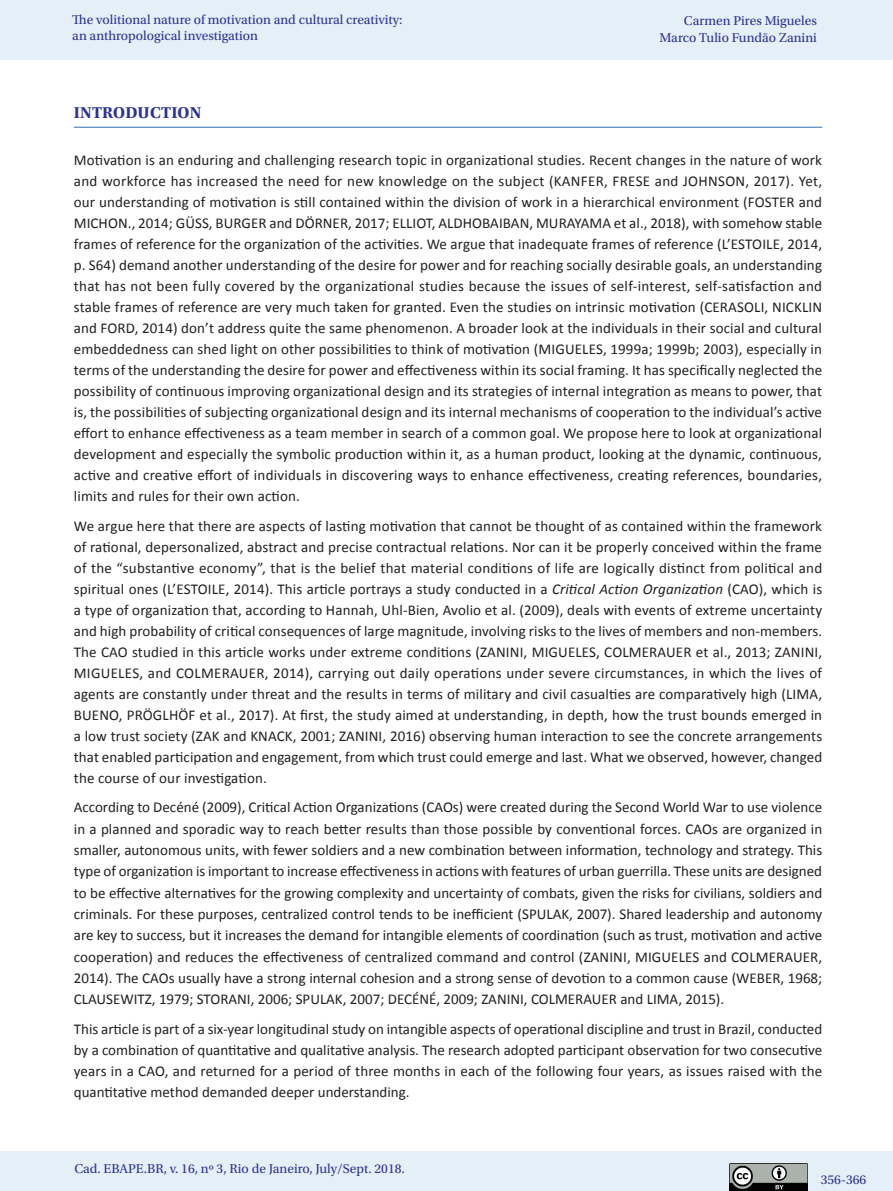
<style>
.page{position:relative;width:893px;height:1191px;background:#fff}
.page>*{position:absolute;margin:0;border:0;box-sizing:border-box;transform-origin:0 0}
._07_1_sub_1{font:700 16.5px "Utopia Std";letter-spacing:.01em;color:#2b3393}
._06_0_texto{font:15px/21px "Calibri";color:#231f20;text-align:justify}
.t1{font:13.5px/16.5px "Utopia Std";color:#2b3393}
.s1{font-style:italic}
</style>
<div class="page">
<div style="left:0;top:1151px;width:893px;height:40px;background:#e4eff8"></div>
<img style="left:730px;top:1163px;width:77px;height:27px">
<div style="left:0;top:0;width:893px;height:60px;background:#e4eff8"></div>
<hr style="left:74px;top:127px;width:748px;height:1px;background:#2e74b5">
<p class="t1" style="left:72px;top:11px;width:332px">The volitional nature of motivation and cultural creativity: an anthropological investigation</p>
<p class="t1" style="left:659px;top:13px;width:159px;text-align:right">Carmen Pires Migueles<br>Marco Tulio Fundão Zanini</p>
<p class="_07_1_sub_1" style="left:74px;top:103px;width:129px">INTRODUCTION</p>
<p class="_06_0_texto" style="left:74px;top:149px;width:750px">Motivation is an enduring and challenging research topic in organizational studies. Recent changes in the nature of work and workforce has increased the need for new knowledge on the subject (KANFER, FRESE and JOHNSON, 2017). Yet, our understanding of motivation is still contained within the division of work in a hierarchical environment (FOSTER and MICHON., 2014; GÜSS, BURGER and DÖRNER, 2017; ELLIOT, ALDHOBAIBAN, MURAYAMA et al., 2018), with somehow stable frames of reference for the organization of the activities. We argue that inadequate frames of reference (L’ESTOILE, 2014, p. S64) demand another understanding of the desire for power and for reaching socially desirable goals, an understanding that has not been fully covered by the organizational studies because the issues of self-interest, self-satisfaction and stable frames of reference are very much taken for granted. Even the studies on intrinsic motivation (CERASOLI, NICKLIN and FORD, 2014) don’t address quite the same phenomenon. A broader look at the individuals in their social and cultural embeddedness can shed light on other possibilities to think of motivation (MIGUELES, 1999a; 1999b; 2003), especially in terms of the understanding the desire for power and effectiveness within its social framing. It has specifically neglected the possibility of continuous improving organizational design and its strategies of internal integration as means to power, that is, the possibilities of subjecting organizational design and its internal mechanisms of cooperation to the individual’s active effort to enhance effectiveness as a team member in search of a common goal. We propose here to look at organizational development and especially the symbolic production within it, as a human product, looking at the dynamic, continuous, active and creative effort of individuals in discovering ways to enhance effectiveness, creating references, boundaries, limits and rules for their own action.</p>
<p class="_06_0_texto" style="left:74px;top:515px;width:750px">We argue here that there are aspects of lasting motivation that cannot be thought of as contained within the framework of rational, depersonalized, abstract and precise contractual relations. Nor can it be properly conceived within the frame of the “substantive economy”, that is the belief that material conditions of life are logically distinct from political and spiritual ones (L’ESTOILE, 2014). This article portrays a study conducted in a <span class="s1">Critical Action Organization</span> (CAO), which is a type of organization that, according to Hannah, Uhl-Bien, Avolio et al. (2009), deals with events of extreme uncertainty and high probability of critical consequences of large magnitude, involving risks to the lives of members and non-members.<br>The CAO studied in this article works under extreme conditions (ZANINI, MIGUELES, COLMERAUER et al., 2013; ZANINI, MIGUELES, and COLMERAUER, 2014), carrying out daily operations under severe circumstances, in which the lives of agents are constantly under threat and the results in terms of military and civil casualties are comparatively high (LIMA, BUENO, PRÖGLHÖF et al., 2017). At first, the study aimed at understanding, in depth, how the trust bounds emerged in a low trust society (ZAK and KNACK, 2001; ZANINI, 2016) observing human interaction to see the concrete arrangements that enabled participation and engagement, from which trust could emerge and last. What we observed, however, changed the course of our investigation.</p>
<p class="_06_0_texto" style="left:74px;top:797px;width:750px">According to Decéné (2009), Critical Action Organizations (CAOs) were created during the Second World War to use violence in a planned and sporadic way to reach better results than those possible by conventional forces. CAOs are organized in smaller, autonomous units, with fewer soldiers and a new combination between information, technology and strategy. This type of organization is important to increase effectiveness in actions with features of urban guerrilla. These units are designed to be effective alternatives for the growing complexity and uncertainty of combats, given the risks for civilians, soldiers and criminals. For these purposes, centralized control tends to be inefficient (SPULAK, 2007). Shared leadership and autonomy are key to success, but it increases the demand for intangible elements of coordination (such as trust, motivation and active cooperation) and reduces the effectiveness of centralized command and control (ZANINI, MIGUELES and COLMERAUER, 2014). The CAOs usually have a strong internal cohesion and a strong sense of devotion to a common cause (WEBER, 1968; CLAUSEWITZ, 1979; STORANI, 2006; SPULAK, 2007; DECÉNÉ, 2009; ZANINI, COLMERAUER and LIMA, 2015).</p>
<p class="_06_0_texto" style="left:74px;top:1018px;width:750px">This article is part of a six-year longitudinal study on intangible aspects of operational discipline and trust in Brazil, conducted by a combination of quantitative and qualitative analysis. The research adopted participant observation for two consecutive years in a CAO, and returned for a period of three months in each of the following four years, as issues raised with the quantitative method demanded deeper understanding.</p>
<p class="t1" style="left:74px;top:1160px;width:332px">Cad. EBAPE.BR, v. 16, nº 3, Rio de Janeiro, July/Sept. 2018.</p>
<p class="t1" style="left:821px;top:1171px;width:47px">356-366</p>
</div>
